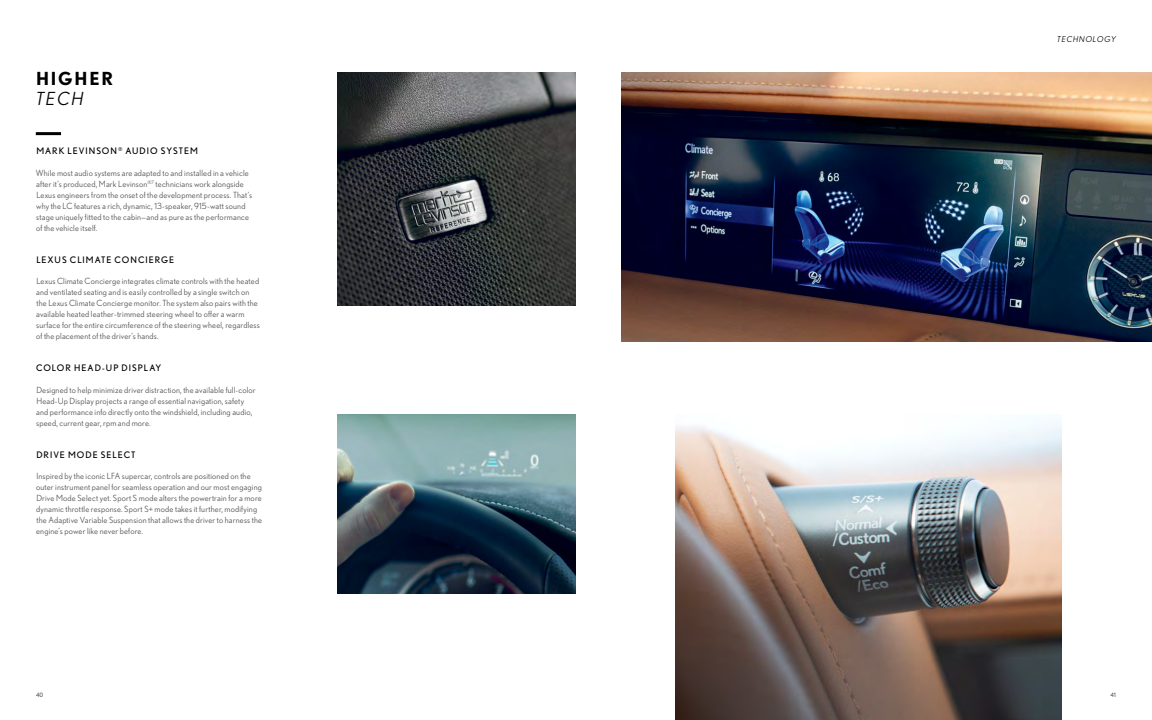
<style>
.page{position:relative;width:1152px;height:720px;background:#fff}
.page>*{position:absolute;margin:0;border:0;box-sizing:border-box;transform-origin:0 0}
.t1{font:700 18px "Nobel";letter-spacing:.1em;color:#000}
.t2{font:italic 18px "Nobel";color:#000}
._1b__Caption_Headlin{font:9px "Nobel";letter-spacing:.11em;color:#000}
._1b__Caption_Copy{font:8.5px/11px "Nobel";letter-spacing:.02em;color:#58595b}
._1e__Section_Headine{font:italic 8px "Nobel";letter-spacing:.1em;color:#000}
.t3{font:6px "Nobel";color:#58595b}
</style>
<div class="page">
<img style="left:338px;top:72px;width:238px;height:234px">
<img style="left:338px;top:414px;width:238px;height:180px">
<img style="left:675px;top:421px;width:387px;height:299px">
<img style="left:621px;top:72px;width:531px;height:270px">
<hr style="left:36px;top:132px;width:25px;height:3px;background:#000">
<p class="t1" style="left:36px;top:68px;width:79px">HIGHER</p>
<p class="t2" style="left:36px;top:88px;width:49px">TECH</p>
<p class="_1b__Caption_Headlin" style="left:36px;top:146px;width:163px">MARK LEVINSON<sup>®</sup> AUDIO SYSTEM</p>
<p class="_1b__Caption_Copy" style="left:36px;top:167px;width:218px">While most audio systems are adapted to and installed in a vehicle after it’s produced, Mark Levinson<sup>®7</sup> technicians work alongside Lexus engineers from the onset of the development process. That’s why the LC features a rich, dynamic, 13-speaker, 915-watt sound stage uniquely fitted to the cabin—and as pure as the performance of the vehicle itself.</p>
<p class="_1b__Caption_Headlin" style="left:36px;top:254px;width:139px">LEXUS CLIMATE CONCIERGE</p>
<p class="_1b__Caption_Copy" style="left:36px;top:276px;width:225px">Lexus Climate Concierge integrates climate controls with the heated and ventilated seating and is easily controlled by a single switch on the Lexus Climate Concierge monitor. The system also pairs with the available heated leather-trimmed steering wheel to offer a warm surface for the entire circumference of the steering wheel, regardless of the placement of the driver’s hands.</p>
<p class="_1b__Caption_Headlin" style="left:36px;top:363px;width:127px">COLOR HEAD-UP DISPLAY</p>
<p class="_1b__Caption_Copy" style="left:36px;top:384px;width:221px">Designed to help minimize driver distraction, the available full-color Head-Up Display projects a range of essential navigation, safety and performance info directly onto the windshield, including audio, speed, current gear, rpm and more.</p>
<p class="_1b__Caption_Headlin" style="left:36px;top:449px;width:101px">DRIVE MODE SELECT</p>
<p class="_1b__Caption_Copy" style="left:36px;top:471px;width:227px">Inspired by the iconic LFA supercar, controls are positioned on the outer instrument panel for seamless operation and our most engaging Drive Mode Select yet. Sport S mode alters the powertrain for a more dynamic throttle response. Sport S+ mode takes it further, modifying the Adaptive Variable Suspension that allows the driver to harness the engine’s power like never before.</p>
<p class="_1e__Section_Headine" style="left:1057px;top:35px;width:60px">TECHNOLOGY</p>
<p class="t3" style="left:36px;top:692px;width:9px">40</p>
<p class="t3" style="left:1110px;top:692px;width:7px">41</p>
</div>
